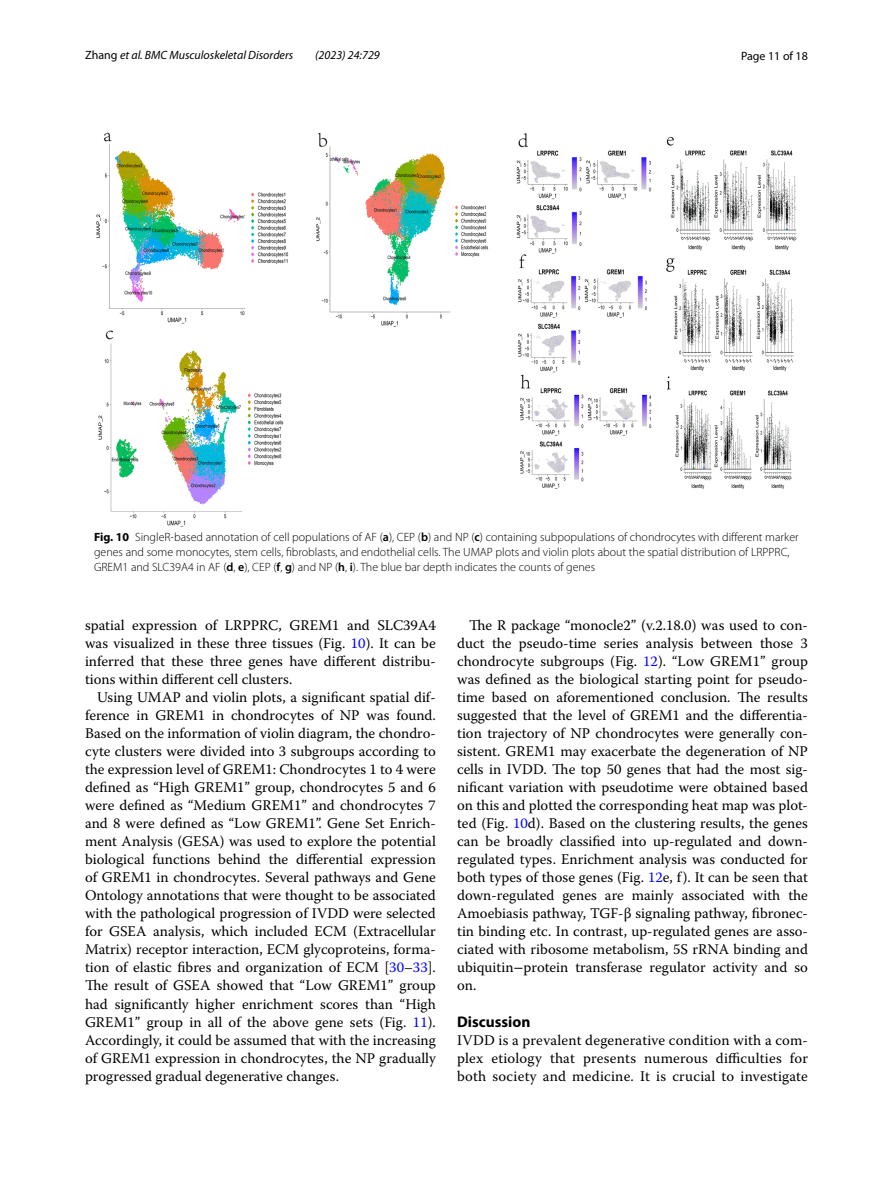
<style>
.page{position:relative;width:893px;height:1187px;background:#fff}
.page>*{position:absolute;margin:0;border:0;box-sizing:border-box;transform-origin:0 0}
.t1{font:700 15.45px "Myriad Pro";color:#000}
.t2{font:14.7px/18px "Warnock Pro";color:#000;text-align:justify}
.t3{font:300 12px/15px "Myriad Pro";color:#000}
.t4{font:italic 12px "Myriad Pro";color:#000}
.t5{font:12px "Myriad Pro";color:#000}
.s1{font-style:normal}
.s2{font-weight:700}
.s3{font-weight:600}
.s4{color:#00f}
.s5{font-family:"STIX"}
</style>
<div class="page">
<img style="left:96px;top:133px;width:701px;height:393px">
<p class="t4" style="left:85px;top:48px;width:210px"><span class="s1">Zhang</span> et al. BMC Musculoskeletal Disorders</p>
<p class="t4" style="left:315px;top:48px;width:66px">(2023) 24:729</p>
<p class="t5" style="left:741px;top:48px;width:68px">Page 11 of 18</p>
<p class="t3" style="left:94px;top:530px;width:706px"><span class="s2">Fig. 10</span> SingleR-based annotation of cell populations of AF (<span class="s3">a</span>), CEP (<span class="s3">b</span>) and NP (<span class="s3">c</span>) containing subpopulations of chondrocytes with different marker genes and some monocytes, stem cells, fibroblasts, and endothelial cells. The UMAP plots and violin plots about the spatial distribution of LRPPRC,<br>GREM1 and SLC39A4 in AF (<span class="s3">d</span>, <span class="s3">e</span>), CEP (<span class="s3">f</span>, <span class="s3">g</span>) and NP (<span class="s3">h</span>, <span class="s3">i</span>). The blue bar depth indicates the counts of genes</p>
<p class="t2" style="left:85px;top:616px;width:352px">spatial expression of LRPPRC, GREM1 and SLC39A4 was visualized in these three tissues (Fig. <span class="s4">10</span>). It can be inferred that these three genes have different distribu&shy;tions within different cell clusters.</p>
<p class="t2" style="left:85px;top:688px;width:352px;text-indent:12px">Using UMAP and violin plots, a significant spatial dif&shy;ference in GREM1 in chondrocytes of NP was found.<br>Based on the information of violin diagram, the chondro&shy;cyte clusters were divided into 3 subgroups according to the expression level of GREM1: Chondrocytes 1 to 4 were defined as “High GREM1” group, chondrocytes 5 and 6 were defined as “Medium GREM1” and chondrocytes 7 and 8 were defined as “Low GREM1”. Gene Set Enrich&shy;ment Analysis (GESA) was used to explore the potential biological functions behind the differential expression of GREM1 in chondrocytes. Several pathways and Gene Ontology annotations that were thought to be associated with the pathological progression of IVDD were selected for GSEA analysis, which included ECM (Extracellular Matrix) receptor interaction, ECM glycoproteins, forma&shy;tion of elastic fibres and organization of ECM [<span class="s4">30</span>–<span class="s4">33</span>].<br>The result of GSEA showed that “Low GREM1” group had significantly higher enrichment scores than “High GREM1” group in all of the above gene sets (Fig. <span class="s4">11</span>).<br>Accordingly, it could be assumed that with the increasing of GREM1 expression in chondrocytes, the NP gradually progressed gradual degenerative changes.</p>
<p class="t2" style="left:457px;top:616px;width:352px;text-indent:12px">The R package “monocle2” (v.2.18.0) was used to con&shy;duct the pseudo-time series analysis between those 3 chondrocyte subgroups (Fig. <span class="s4">12</span>). “Low GREM1” group was defined as the biological starting point for pseudo&shy;time based on aforementioned conclusion. The results suggested that the level of GREM1 and the differentia&shy;tion trajectory of NP chondrocytes were generally con&shy;sistent. GREM1 may exacerbate the degeneration of NP cells in IVDD. The top 50 genes that had the most sig&shy;nificant variation with pseudotime were obtained based on this and plotted the corresponding heat map was plot&shy;ted (Fig. <span class="s4">10</span>d). Based on the clustering results, the genes can be broadly classified into up-regulated and down&shy;regulated types. Enrichment analysis was conducted for both types of those genes (Fig. <span class="s4">12</span>e, f). It can be seen that down-regulated genes are mainly associated with the Amoebiasis pathway, TGF-β signaling pathway, fibronec&shy;tin binding etc. In contrast, up-regulated genes are asso&shy;ciated with ribosome metabolism, 5S rRNA binding and ubiquitin<span class="s5">−</span>protein transferase regulator activity and so on.</p>
<p class="t1" style="left:457px;top:1011px;width:75px">Discussion</p>
<p class="t2" style="left:457px;top:1030px;width:352px">IVDD is a prevalent degenerative condition with a com&shy;plex etiology that presents numerous difficulties for both society and medicine. It is crucial to investigate</p>
</div>
